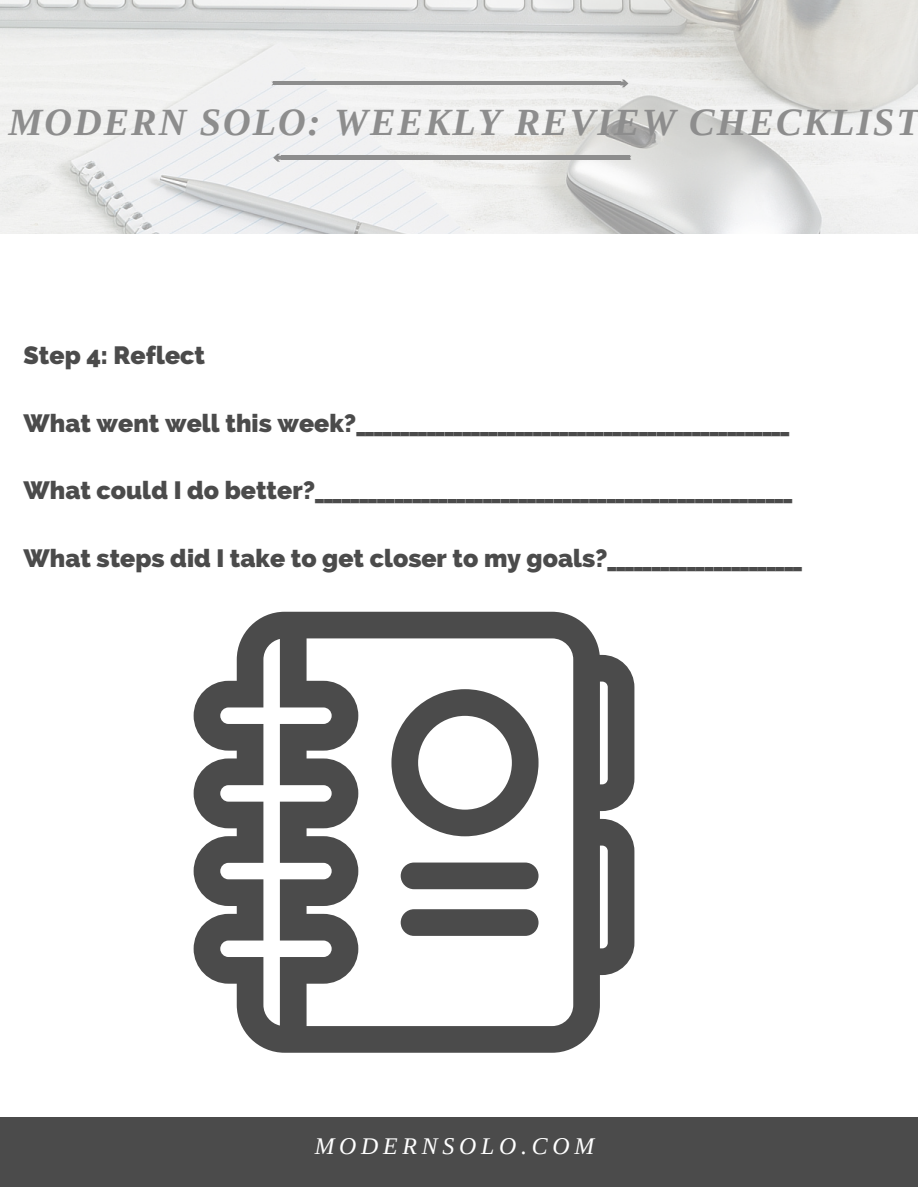
<style>
.page{position:relative;width:918px;height:1187px;background:#fff}
.page>*{position:absolute;margin:0;border:0;box-sizing:border-box;transform-origin:0 0}
.t1{font:italic 700 38.4px "Tinos";letter-spacing:.05em;color:#8d8d8d}
.t2{font:800 24.9px "Raleway";color:#4b4b4b}
.t3{font:italic 23.85px "Tinos";letter-spacing:.2em;color:#fff}
</style>
<div class="page">
<img style="left:0;top:0;width:918px;height:234px">
<div style="left:0;top:1117px;width:918px;height:69px;background:#4b4b4b"></div>
<hr style="left:273px;top:81px;width:347px;height:4px;background:#8d8d8d">
<svg style="left:620px;top:80px;width:8px;height:7px"></svg>
<hr style="left:281px;top:156px;width:349px;height:4px;background:#8d8d8d">
<svg style="left:273px;top:154px;width:9px;height:8px"></svg>
<svg style="left:194px;top:611px;width:440px;height:441px"></svg>
<svg style="left:391px;top:689px;width:148px;height:147px"></svg>
<div style="left:401px;top:862px;width:138px;height:27px;background:#4b4b4b;border-radius:13px"></div>
<div style="left:401px;top:909px;width:138px;height:27px;background:#4b4b4b;border-radius:13px"></div>
<h1 class="t1" style="left:8px;top:101px;width:913px">MODERN SOLO: WEEKLY REVIEW CHECKLIST</h1>
<p class="t2" style="left:24px;top:341px;width:183px">Step 4: Reflect</p>
<p class="t2" style="left:24px;top:408px;width:767px">What went well this week?_________________________________________________</p>
<p class="t2" style="left:24px;top:476px;width:770px">What could I do better?______________________________________________________</p>
<p class="t2" style="left:24px;top:543px;width:780px">What steps did I take to get closer to my goals?______________________</p>
<p class="t3" style="left:315px;top:1132px;width:281px">MODERNSOLO.COM</p>
</div>
